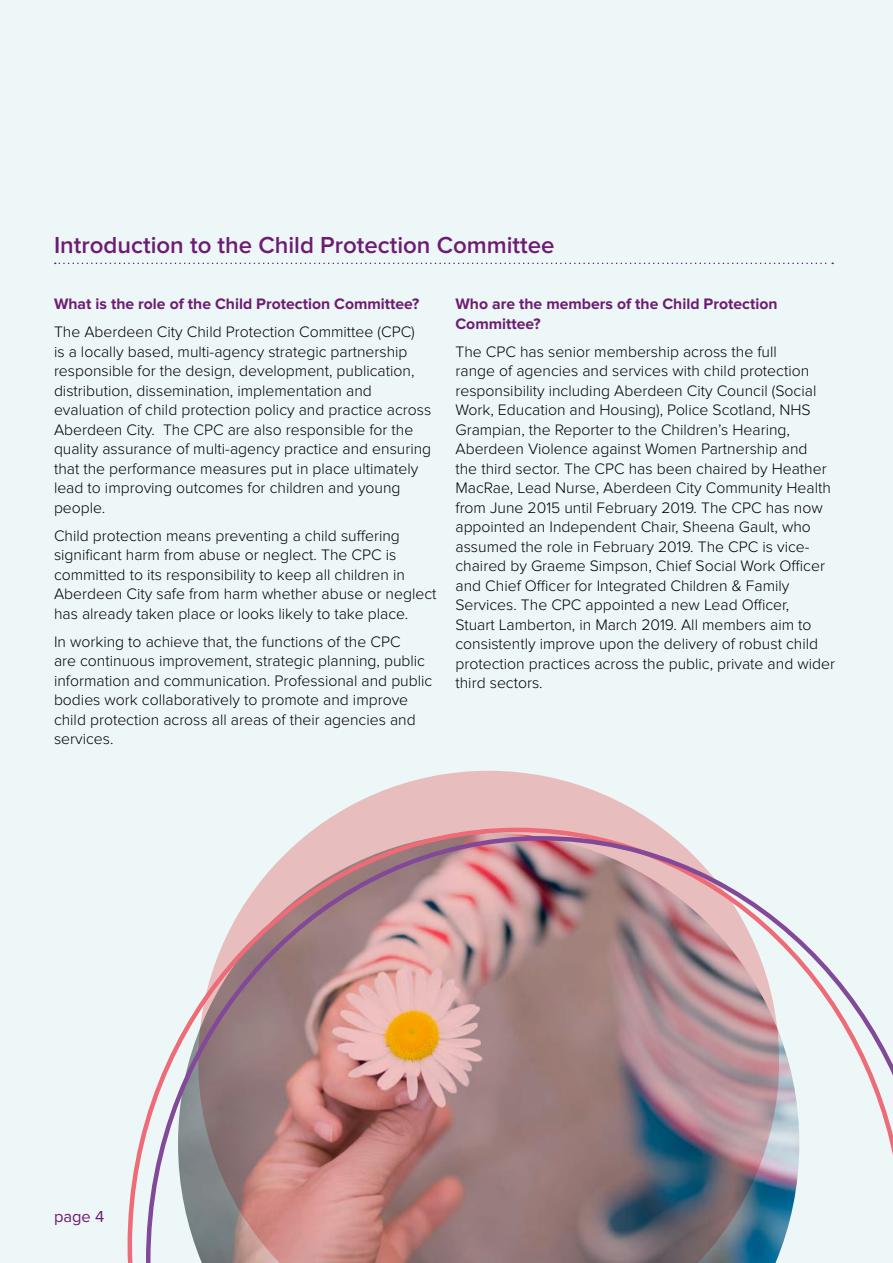
<style>
.page{position:relative;width:893px;height:1263px;background:#eef7f8}
.page>*{position:absolute;margin:0;border:0;box-sizing:border-box;transform-origin:0 0}
.t1{font:600 24px "Proxima Nova";color:#6d1c74}
.t2{font:16.5px "Proxima Nova";color:#6d1c74}
.t3{font:300 15.75px/19.5px "Proxima Nova";color:#000}
.t4{font:700 15.75px/19.5px "Proxima Nova";color:#6d1c74}
</style>
<div class="page">
<svg style="left:55px;top:263px;width:778px;height:1px"></svg>
<svg style="left:320px;top:771px;width:338px;height:54px;fill:#e7bebd"></svg>
<svg style="left:127px;top:825px;width:542px;height:438px"></svg>
<img style="left:144px;top:834px;width:749px;height:429px">
<h1 class="t1" style="left:54px;top:231px;width:502px">Introduction to the Child Protection Committee</h1>
<p class="t4" style="left:54px;top:294px;width:367px">What is the role of the Child Protection Committee?</p>
<p class="t3" style="left:54px;top:322px;width:379px">The Aberdeen City Child Protection Committee (CPC)<br>is a locally based, multi-agency strategic partnership responsible for the design, development, publication, distribution, dissemination, implementation and evaluation of child protection policy and practice across Aberdeen City. The CPC are also responsible for the quality assurance of multi-agency practice and ensuring that the performance measures put in place ultimately lead to improving outcomes for children and young people.</p>
<p class="t3" style="left:54px;top:526px;width:384px">Child protection means preventing a child suffering significant harm from abuse or neglect. The CPC is committed to its responsibility to keep all children in Aberdeen City safe from harm whether abuse or neglect has already taken place or looks likely to take place.</p>
<p class="t3" style="left:54px;top:632px;width:380px">In working to achieve that, the functions of the CPC<br>are continuous improvement, strategic planning, public information and communication. Professional and public bodies work collaboratively to promote and improve child protection across all areas of their agencies and services.</p>
<p class="t4" style="left:455px;top:294px;width:324px">Who are the members of the Child Protection<br>Committee?</p>
<p class="t3" style="left:455px;top:342px;width:381px">The CPC has senior membership across the full<br>range of agencies and services with child protection responsibility including Aberdeen City Council (Social Work, Education and Housing), Police Scotland, NHS Grampian, the Reporter to the Children’s Hearing, Aberdeen Violence against Women Partnership and<br>the third sector. The CPC has been chaired by Heather MacRae, Lead Nurse, Aberdeen City Community Health from June 2015 until February 2019. The CPC has now appointed an Independent Chair, Sheena Gault, who assumed the role in February 2019. The CPC is vice&shy;chaired by Graeme Simpson, Chief Social Work Officer and Chief Officer for Integrated Children &amp; Family Services. The CPC appointed a new Lead Officer,<br>Stuart Lamberton, in March 2019. All members aim to consistently improve upon the delivery of robust child protection practices across the public, private and wider third sectors.</p>
<p class="t2" style="left:54px;top:1207px;width:52px">page 4</p>
</div>
